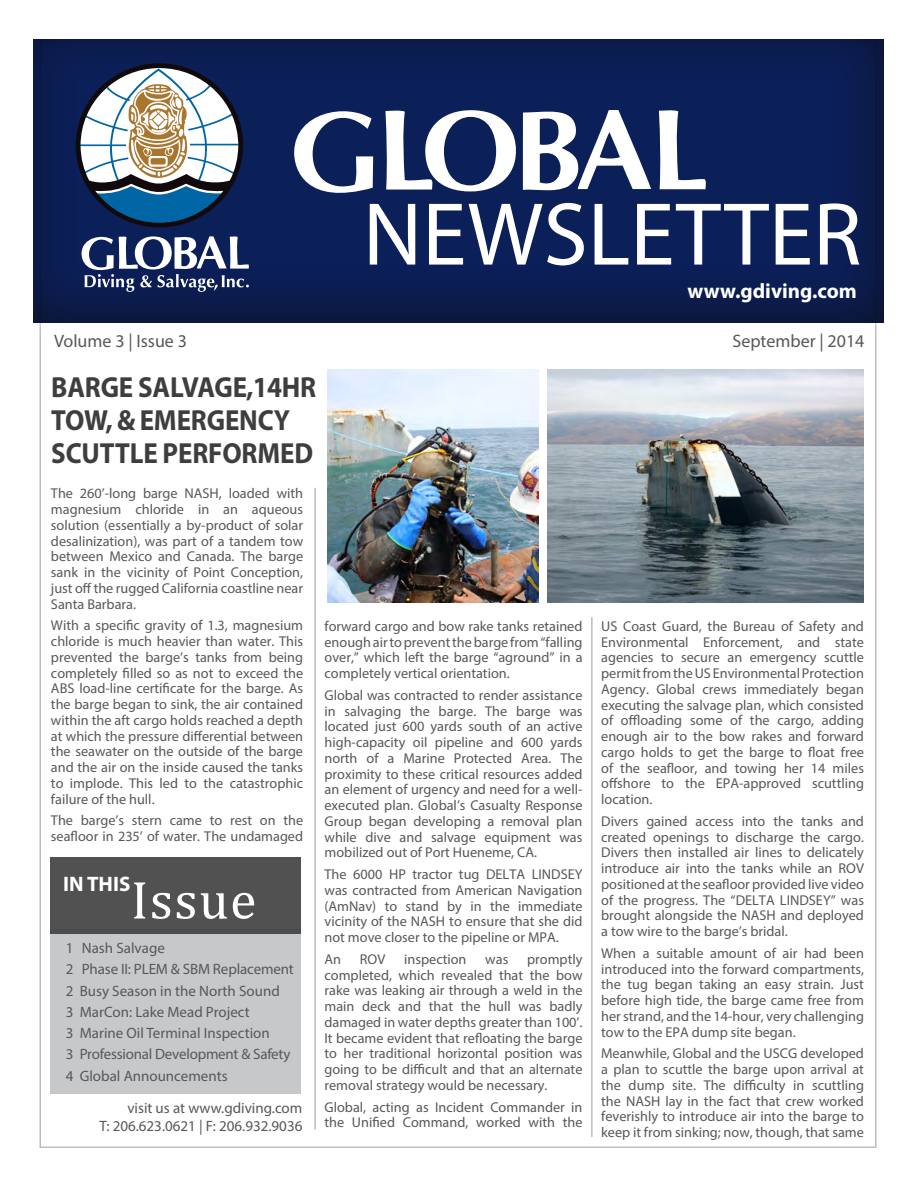
<style>
.page{position:relative;width:918px;height:1188px;background:#fff}
.page>*{position:absolute;margin:0;border:0;box-sizing:border-box;transform-origin:0 0}
.t1{font:90px "Myriad Pro";color:#fff}
.t2{font:54px "Cambria";letter-spacing:.025em;color:#fff}
.t3{font:700 29.1px/33px "Myriad Pro";letter-spacing:-.005em;color:#3e3e3f;scale:.93 1}
.t4{font:700 21px "Myriad Pro";color:#fff}
.t5{font:18px "Myriad Pro";color:#57585a}
.t6{font:15px "Myriad Pro";color:#57585a}
.t7{font:14.25px/15.8px "Myriad Pro";color:#57585a;text-align:justify}
</style>
<div class="page">
<div style="left:50px;top:929px;width:251px;height:165px;background:#c7c8ca"></div>
<div style="left:50px;top:857px;width:251px;height:77px;background:#515152"></div>
<hr style="left:314px;top:488px;width:2px;height:642px;background:#bcbdc0">
<hr style="left:591px;top:617px;width:2px;height:520px;background:#bcbdc0">
<div style="left:22px;top:33px;width:863px;height:291px;background:#3e3e3f;opacity:.75"></div>
<svg style="left:659px;top:109px;width:48px;height:80px"></svg>
<svg style="left:523px;top:109px;width:128px;height:84px"></svg>
<svg style="left:294px;top:109px;width:79px;height:89px"></svg>
<svg style="left:385px;top:110px;width:131px;height:81px"></svg>
<svg style="left:81px;top:233px;width:168px;height:59px"></svg>
<svg style="left:76px;top:63px;width:167px;height:164px"></svg>
<img style="left:547px;top:369px;width:317px;height:233px">
<img style="left:328px;top:369px;width:210px;height:233px">
<p class="t1" style="left:363px;top:179px;width:500px">NEWSLETTER</p>
<p class="t4" style="left:687px;top:277px;width:171px">www.gdiving.com</p>
<p class="t5" style="left:54px;top:330px;width:135px">Volume 3 | Issue 3</p>
<p class="t5" style="left:732px;top:330px;width:134px">September | 2014</p>
<p class="t3" style="left:51px;top:370px;width:286px">BARGE SALVAGE,14HR<br>TOW, &amp; EMERGENCY<br>SCUTTLE PERFORMED</p>
<p class="t7" style="left:51px;top:485px;width:254px">The 260’-long barge NASH, loaded with magnesium chloride in an aqueous solution (essentially a by-product of solar desalinization), was part of a tandem tow between Mexico and Canada. The barge sank in the vicinity of Point Conception, just off the rugged California coastline near Santa Barbara.</p>
<p class="t7" style="left:51px;top:617px;width:254px">With a specific gravity of 1.3, magnesium chloride is much heavier than water. This prevented the barge’s tanks from being completely filled so as not to exceed the ABS load-line certificate for the barge. As the barge began to sink, the air contained within the aft cargo holds reached a depth at which the pressure differential between the seawater on the outside of the barge and the air on the inside caused the tanks to implode. This led to the catastrophic failure of the hull.</p>
<p class="t7" style="left:51px;top:812px;width:254px">The barge’s stern came to rest on the seafloor in 235’ of water. The undamaged</p>
<p class="t4" style="left:63px;top:870px;width:69px">IN THIS</p>
<p class="t2" style="left:131px;top:868px;width:127px">Issue</p>
<p class="t6" style="left:66px;top:939px;width:101px">1 Nash Salvage</p>
<p class="t6" style="left:66px;top:960px;width:230px">2 Phase II: PLEM &amp; SBM Replacement</p>
<p class="t6" style="left:66px;top:981px;width:216px">2 Busy Season in the North Sound</p>
<p class="t6" style="left:66px;top:1003px;width:186px">3 MarCon: Lake Mead Project</p>
<p class="t6" style="left:66px;top:1024px;width:206px">3 Marine Oil Terminal Inspection</p>
<p class="t6" style="left:66px;top:1045px;width:226px">3 Professional Development &amp; Safety</p>
<p class="t6" style="left:66px;top:1066px;width:163px">4 Global Announcements</p>
<p class="t6" style="left:127px;top:1098px;width:177px">visit us at www.gdiving.com</p>
<p class="t6" style="left:99px;top:1116px;width:205px">T: 206.623.0621 | F: 206.932.9036</p>
<p class="t7" style="left:325px;top:618px;width:260px">forward cargo and bow rake tanks retained enough air to prevent the barge from “falling over,” which left the barge “aground” in a completely vertical orientation.</p>
<p class="t7" style="left:325px;top:687px;width:260px">Global was contracted to render assistance in salvaging the barge. The barge was located just 600 yards south of an active high-capacity oil pipeline and 600 yards north of a Marine Protected Area. The proximity to these critical resources added an element of urgency and need for a well&shy;executed plan. Global’s Casualty Response Group began developing a removal plan while dive and salvage equipment was mobilized out of Port Hueneme, CA.</p>
<p class="t7" style="left:325px;top:866px;width:260px">The 6000 HP tractor tug DELTA LINDSEY was contracted from American Navigation (AmNav) to stand by in the immediate vicinity of the NASH to ensure that she did not move closer to the pipeline or MPA.</p>
<p class="t7" style="left:325px;top:951px;width:18px">An</p>
<p class="t7" style="left:360px;top:951px;width:27px">ROV</p>
<p class="t7" style="left:404px;top:951px;width:64px">inspection</p>
<p class="t7" style="left:485px;top:951px;width:24px">was</p>
<p class="t7" style="left:325px;top:951px;width:260px;text-indent:203px">promptly completed, which revealed that the bow rake was leaking air through a weld in the main deck and that the hull was badly damaged in water depths greater than 100’.<br>It became evident that refloating the barge to her traditional horizontal position was going to be difficult and that an alternate removal strategy would be necessary.</p>
<p class="t7" style="left:325px;top:1099px;width:259px">Global, acting as Incident Commander in the Unified Command, worked with the</p>
<p class="t7" style="left:601px;top:618px;width:264px">US Coast Guard, the Bureau of Safety and Environmental Enforcement, and state agencies to secure an emergency scuttle permit from the US Environmental Protection Agency. Global crews immediately began executing the salvage plan, which consisted of offloading some of the cargo, adding enough air to the bow rakes and forward cargo holds to get the barge to float free of the seafloor, and towing her 14 miles offshore to the EPA-approved scuttling location.</p>
<p class="t7" style="left:601px;top:813px;width:264px">Divers gained access into the tanks and created openings to discharge the cargo.<br>Divers then installed air lines to delicately introduce air into the tanks while an ROV positioned at the seafloor provided live video of the progress. The “DELTA LINDSEY” was brought alongside the NASH and deployed a tow wire to the barge’s bridal.</p>
<p class="t7" style="left:601px;top:945px;width:264px">When a suitable amount of air had been introduced into the forward compartments, the tug began taking an easy strain. Just before high tide, the barge came free from her strand, and the 14-hour, very challenging tow to the EPA dump site began.</p>
<p class="t7" style="left:601px;top:1045px;width:264px">Meanwhile, Global and the USCG developed a plan to scuttle the barge upon arrival at the dump site. The difficulty in scuttling the NASH lay in the fact that crew worked feverishly to introduce air into the barge to keep it from sinking; now, though, that same</p>
</div>
